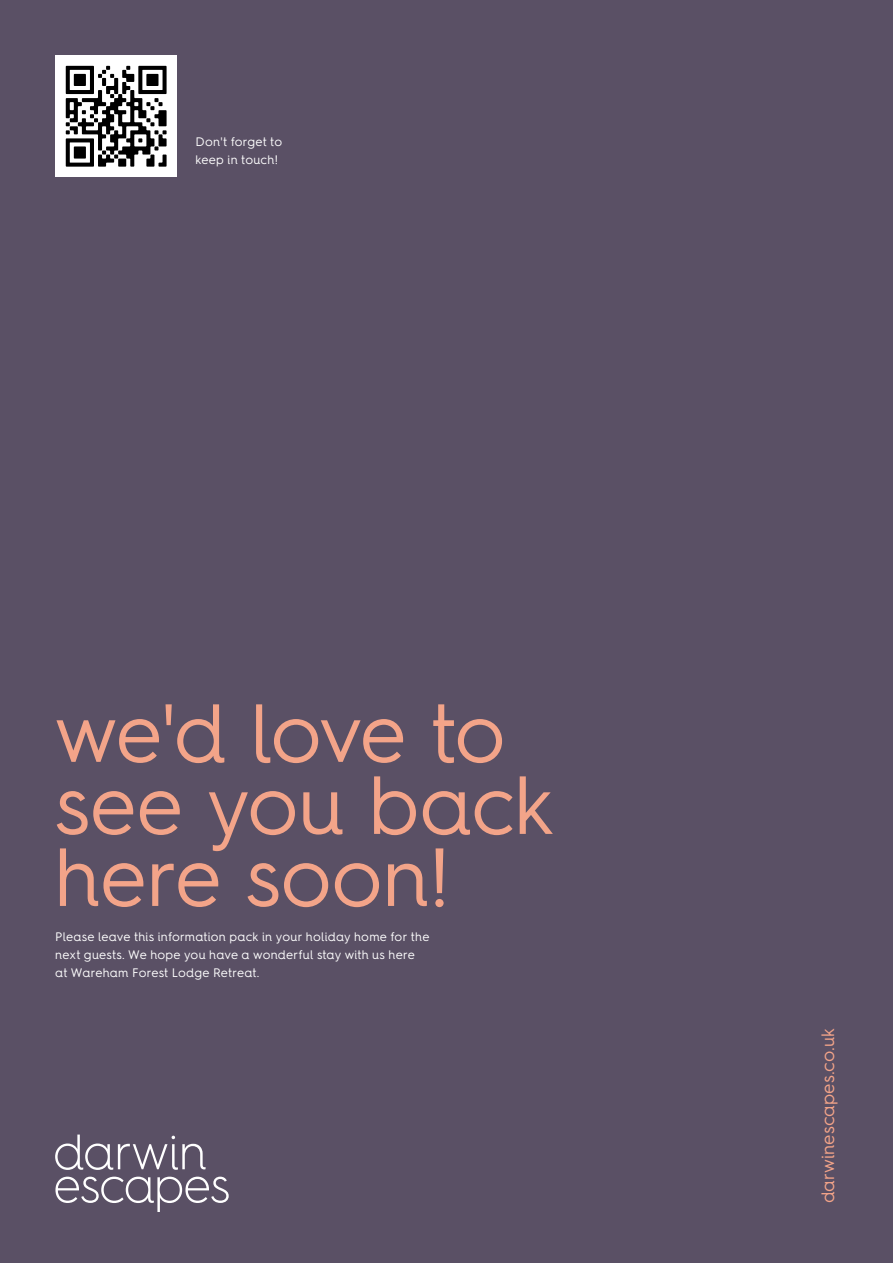
<style>
.page{position:relative;width:893px;height:1263px;background:#5a5065}
.page>*{position:absolute;margin:0;border:0;box-sizing:border-box;transform-origin:0 0}
.t1{font:82.5px/72px "Hurme Geometric Sans 4";letter-spacing:-.02em;color:#f3a489}
.t2{font:18px "Hurme Geometric Sans 4";color:#f3a489}
.t3{font:12.3px/18px "Hurme Geometric Sans 4";letter-spacing:.01em;color:#fff}
</style>
<div class="page">
<div style="left:55px;top:55px;width:122px;height:122px;background:#fff"></div>
<svg style="left:66px;top:66px;width:101px;height:101px"></svg>
<svg style="left:55px;top:1176px;width:174px;height:36px"></svg>
<svg style="left:55px;top:1134px;width:151px;height:36px"></svg>
<p class="t3" style="left:196px;top:133px;width:88px">Don't forget to keep in touch!</p>
<h1 class="t1" style="left:54px;top:694px;width:502px">we'd love to see you back here soon!</h1>
<p class="t3" style="left:55px;top:927px;width:376px">Please leave this information pack in your holiday home for the next guests. We hope you have a wonderful stay with us here at Wareham Forest Lodge Retreat.</p>
<h2 class="t2" style="left:815px;top:1203px;width:177px;rotate:-90deg">darwinescapes.co.uk</h2>
</div>
